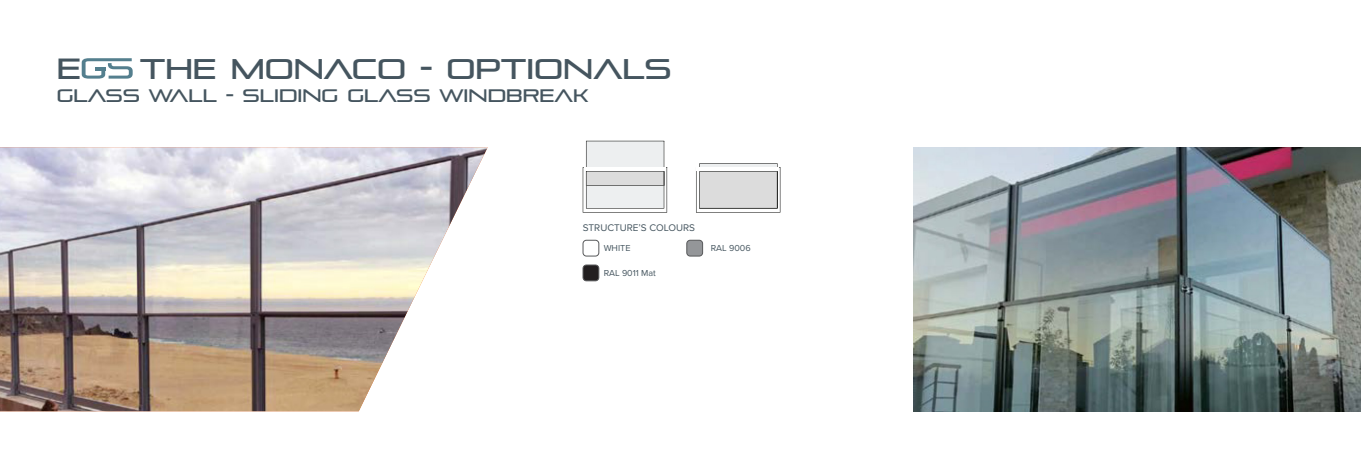
<style>
.page{position:relative;width:1361px;height:468px;background:#fff}
.page>*{position:absolute;margin:0;border:0;box-sizing:border-box;transform-origin:0 0}
.t1{font:29px "Pirulen Rg";color:#45555f}
.t2{font:28.3px "Pirulen Rg";color:#45555f}
.t3{font:18px "Pirulen Rg";color:#45555f}
.t4{font:10px "Proxima Nova";color:#45555f}
.t5{font:9px "Proxima Nova";color:#45555f}
</style>
<div class="page">
<img style="left:0;top:147px;width:488px;height:264px">
<svg style="left:82px;top:58px;width:51px;height:21px"></svg>
<div style="left:583px;top:240px;width:16px;height:16px;border:1px solid #57585a;border-radius:3px"></div>
<div style="left:583px;top:265px;width:16px;height:16px;background:#231f20;border-radius:3px"></div>
<div style="left:583px;top:265px;width:16px;height:16px;border:1px solid #57585a;border-radius:3px"></div>
<div style="left:687px;top:240px;width:15px;height:16px;background:#949699;border-radius:3px"></div>
<div style="left:686px;top:240px;width:17px;height:16px;border:1px solid #57585a;border-radius:3px"></div>
<img style="left:913px;top:147px;width:448px;height:264px">
<svg style="left:583px;top:141px;width:84px;height:71px"></svg>
<svg style="left:696px;top:163px;width:84px;height:49px"></svg>
<hr style="left:584px;top:168px;width:81px;height:3px;background:#fff">
<hr style="left:697px;top:168px;width:82px;height:3px;background:#fff">
<p class="t1" style="left:57px;top:51px;width:26px">E</p>
<p class="t2" style="left:140px;top:52px;width:533px">THE MONACO - OPTIONALS</p>
<p class="t3" style="left:57px;top:84px;width:533px">GLASS WALL - SLIDING GLASS WINDBREAK</p>
<p class="t4" style="left:583px;top:220px;width:114px">STRUCTURE’S COLOURS</p>
<p class="t5" style="left:604px;top:266px;width:54px">RAL 9011 Mat</p>
<p class="t5" style="left:604px;top:241px;width:28px">WHITE</p>
<p class="t5" style="left:711px;top:242px;width:41px">RAL 9006</p>
</div>
